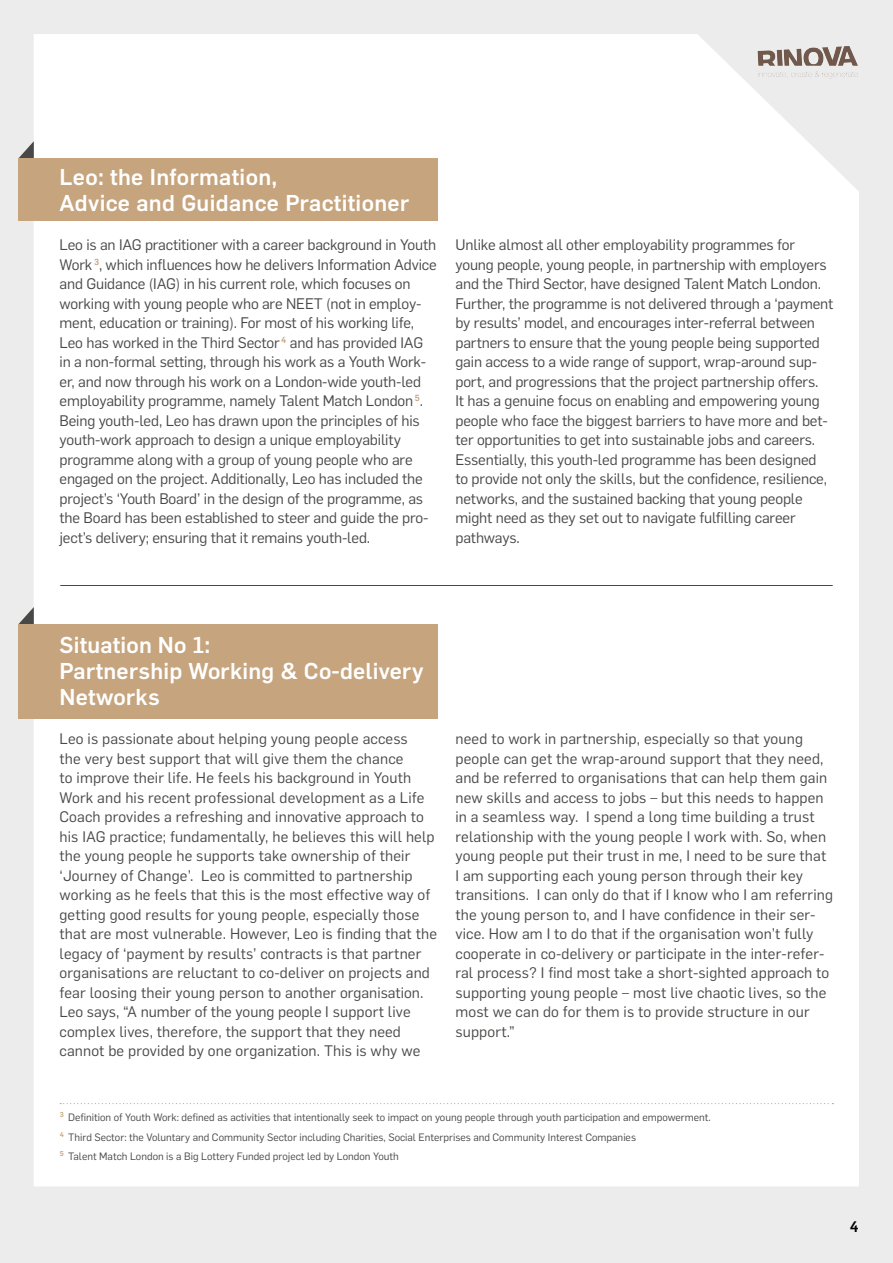
<style>
.page{position:relative;width:893px;height:1263px;background:#ececec}
.page>*{position:absolute;margin:0;border:0;box-sizing:border-box;transform-origin:0 0}
.HEAD{font:500 22.5px/26px "Flama";letter-spacing:.015em;color:#fff}
.Fließtext{font:15px/19.5px "Flama";letter-spacing:-.01em;color:#484847}
.Fließtext-2{font:15px/19.5px "Flama";letter-spacing:.01em;color:#484847}
.t1{font:500 15px "Flama";color:#000}
.Endnote_TXT{font:10.5px "Flama";color:#484847}
</style>
<div class="page">
<div style="left:34px;top:34px;width:825px;height:1152px;background:#fff"></div>
<img style="left:750px;top:34px;width:109px;height:57px">
<svg style="left:19px;top:141px;width:15px;height:17px"></svg>
<div style="left:18px;top:158px;width:419px;height:63px;background:#c5a47e"></div>
<svg style="left:60px;top:1103px;width:773px;height:1px"></svg>
<svg style="left:18px;top:607px;width:16px;height:17px"></svg>
<div style="left:18px;top:624px;width:419px;height:95px;background:#c5a47e"></div>
<hr style="left:60px;top:585px;width:773px;height:1px;background:#484847">
<p class="HEAD" style="left:60px;top:162px;width:351px">Leo: the Information,<br>Advice and Guidance Practitioner</p>
<p class="Fließtext" style="left:60px;top:234px;width:379px">Leo is an IAG practitioner with a career background in Youth Work <sup>3</sup>, which influences how he delivers Information Advice and Guidance (IAG) in his current role, which focuses on working with young people who are NEET (not in employ&shy;ment, education or training). For most of his working life, Leo has worked in the Third Sector <sup>4</sup> and has provided IAG in a non-formal setting, through his work as a Youth Work&shy;er, and now through his work on a London-wide youth-led employability programme, namely Talent Match London <sup>5</sup>.<br>Being youth-led, Leo has drawn upon the principles of his youth-work approach to design a unique employability programme along with a group of young people who are engaged on the project. Additionally, Leo has included the project’s ‘Youth Board’ in the design of the programme, as the Board has been established to steer and guide the pro&shy;ject’s delivery; ensuring that it remains youth-led.</p>
<p class="Fließtext" style="left:455px;top:234px;width:379px">Unlike almost all other employability programmes for young people, young people, in partnership with employers and the Third Sector, have designed Talent Match London.<br>Further, the programme is not delivered through a ‘payment by results’ model, and encourages inter-referral between partners to ensure that the young people being supported gain access to a wide range of support, wrap-around sup&shy;port, and progressions that the project partnership offers.<br>It has a genuine focus on enabling and empowering young people who face the biggest barriers to have more and bet&shy;ter opportunities to get into sustainable jobs and careers.<br>Essentially, this youth-led programme has been designed<br>to provide not only the skills, but the confidence, resilience, networks, and the sustained backing that young people might need as they set out to navigate fulfilling career pathways.</p>
<p class="HEAD" style="left:60px;top:630px;width:366px">Situation No 1:<br>Partnership Working &amp; Co-delivery<br>Networks</p>
<p class="Fließtext-2" style="left:60px;top:728px;width:379px">Leo is passionate about helping young people access<br>the very best support that will give them the chance<br>to improve their life. He feels his background in Youth Work and his recent professional development as a Life Coach provides a refreshing and innovative approach to his IAG practice; fundamentally, he believes this will help the young people he supports take ownership of their ‘Journey of Change’. Leo is committed to partnership working as he feels that this is the most effective way of getting good results for young people, especially those that are most vulnerable. However, Leo is finding that the legacy of ‘payment by results’ contracts is that partner organisations are reluctant to co-deliver on projects and fear loosing their young person to another organisation.<br>Leo says, “A number of the young people I support live complex lives, therefore, the support that they need cannot be provided by one organization. This is why we</p>
<p class="Fließtext-2" style="left:455px;top:728px;width:379px">need to work in partnership, especially so that young people can get the wrap-around support that they need, and be referred to organisations that can help them gain new skills and access to jobs – but this needs to happen in a seamless way. I spend a long time building a trust relationship with the young people I work with. So, when young people put their trust in me, I need to be sure that I am supporting each young person through their key transitions. I can only do that if I know who I am referring the young person to, and I have confidence in their ser&shy;vice. How am I to do that if the organisation won’t fully cooperate in co-delivery or participate in the inter-refer&shy;ral process? I find most take a short-sighted approach to supporting young people – most live chaotic lives, so the most we can do for them is to provide structure in our support.”</p>
<p class="Endnote_TXT" style="left:60px;top:1110px;width:653px"><sup>3</sup> Definition of Youth Work: defined as activities that intentionally seek to impact on young people through youth participation and empowerment.</p>
<p class="Endnote_TXT" style="left:60px;top:1130px;width:578px"><sup>4</sup> Third Sector: the Voluntary and Community Sector including Charities, Social Enterprises and Community Interest Companies</p>
<p class="Endnote_TXT" style="left:60px;top:1149px;width:341px"><sup>5</sup> Talent Match London is a Big Lottery Funded project led by London Youth</p>
<p class="t1" style="left:850px;top:1216px;width:10px">4</p>
</div>
